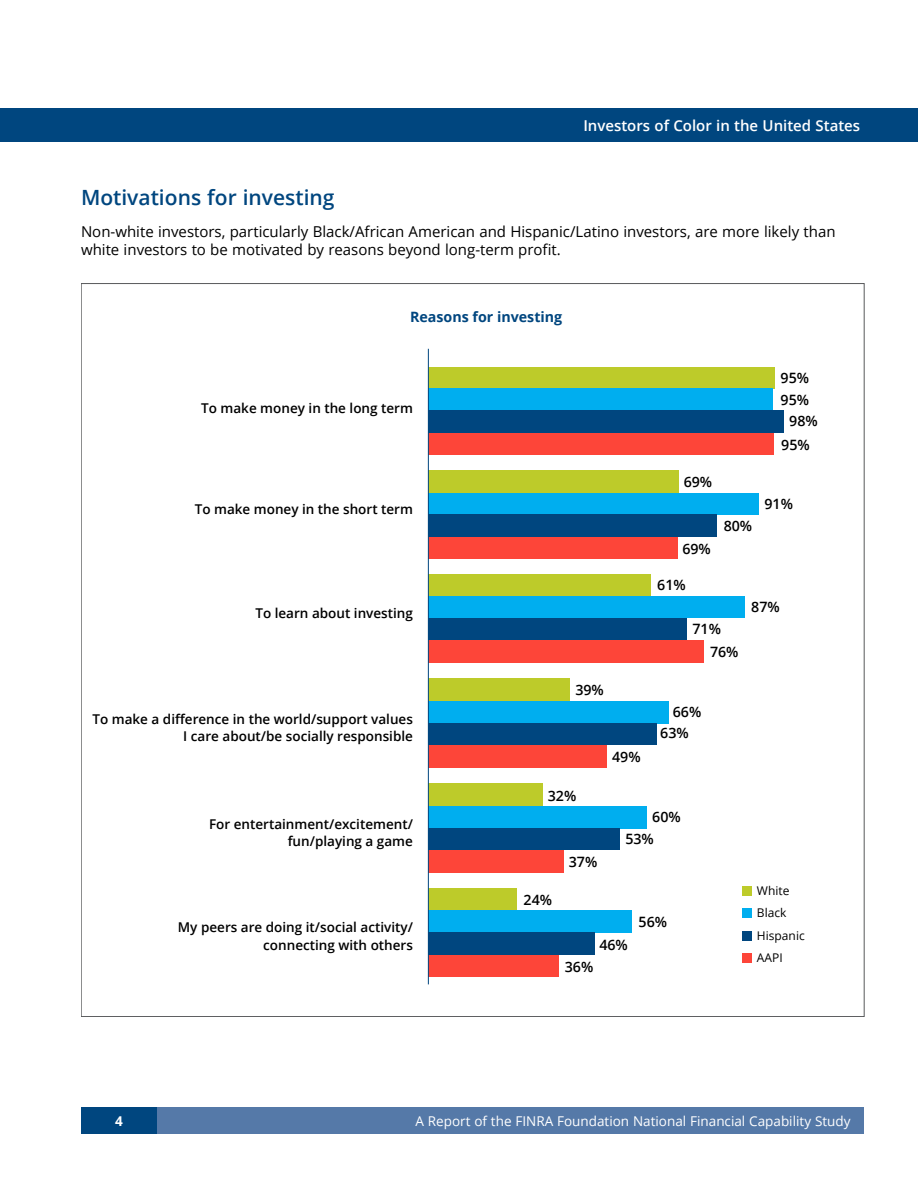
<style>
.page{position:relative;width:918px;height:1188px;background:#fff}
.page>*{position:absolute;margin:0;border:0;box-sizing:border-box;transform-origin:0 0}
.t1{font:600 21px "Open Sans";color:#00467f}
.t2{font:15px/18px "Open Sans";color:#000}
.t3{font:600 15px "Open Sans";color:#fff}
.t4{font:600 14.25px/21.8px "Open Sans";color:#000}
.t5{font:700 14.25px "Open Sans";color:#00467f}
.t6{font:600 13.5px/17.1px "Open Sans";color:#000;text-align:right}
.t7{font:13.5px "Open Sans";color:#fff}
.t8{font:700 13.5px "Open Sans";color:#fff}
.t9{font:12px/22.5px "Open Sans";color:#000}
</style>
<div class="page">
<div style="left:155px;top:1107px;width:709px;height:27px;background:#5579a8"></div>
<div style="left:81px;top:1107px;width:76px;height:27px;background:#00467f"></div>
<div style="left:0;top:108px;width:918px;height:34px;background:#00467f"></div>
<div style="left:428px;top:889px;width:89px;height:21px;background:#bdcb2a"></div>
<div style="left:428px;top:910px;width:204px;height:22px;background:#00aeef"></div>
<div style="left:428px;top:932px;width:167px;height:23px;background:#00467f"></div>
<div style="left:428px;top:955px;width:131px;height:21px;background:#fd4539"></div>
<div style="left:428px;top:784px;width:115px;height:22px;background:#bdcb2a"></div>
<div style="left:428px;top:806px;width:219px;height:23px;background:#00aeef"></div>
<div style="left:428px;top:829px;width:192px;height:21px;background:#00467f"></div>
<div style="left:428px;top:850px;width:136px;height:22px;background:#fd4539"></div>
<div style="left:428px;top:679px;width:142px;height:22px;background:#bdcb2a"></div>
<div style="left:428px;top:701px;width:241px;height:23px;background:#00aeef"></div>
<div style="left:428px;top:724px;width:229px;height:21px;background:#00467f"></div>
<div style="left:428px;top:745px;width:179px;height:23px;background:#fd4539"></div>
<div style="left:428px;top:575px;width:223px;height:22px;background:#bdcb2a"></div>
<div style="left:428px;top:597px;width:317px;height:21px;background:#00aeef"></div>
<div style="left:428px;top:618px;width:259px;height:22px;background:#00467f"></div>
<div style="left:428px;top:640px;width:276px;height:23px;background:#fd4539"></div>
<div style="left:428px;top:470px;width:251px;height:23px;background:#bdcb2a"></div>
<div style="left:428px;top:493px;width:331px;height:21px;background:#00aeef"></div>
<div style="left:428px;top:514px;width:289px;height:23px;background:#00467f"></div>
<div style="left:428px;top:537px;width:250px;height:21px;background:#fd4539"></div>
<div style="left:428px;top:367px;width:347px;height:22px;background:#bdcb2a"></div>
<div style="left:428px;top:388px;width:345px;height:23px;background:#00aeef"></div>
<div style="left:428px;top:411px;width:356px;height:22px;background:#00467f"></div>
<div style="left:428px;top:433px;width:346px;height:21px;background:#fd4539"></div>
<hr style="left:428px;top:349px;width:1px;height:635px;background:#00467f">
<div style="left:742px;top:886px;width:10px;height:10px;background:#bdcb2a"></div>
<div style="left:742px;top:908px;width:10px;height:10px;background:#00aeef"></div>
<div style="left:742px;top:931px;width:10px;height:10px;background:#00467f"></div>
<div style="left:742px;top:953px;width:10px;height:10px;background:#fd4539"></div>
<p class="t3" style="left:583px;top:115px;width:278px">Investors of Color in the United States</p>
<h1 class="t1" style="left:81px;top:183px;width:255px">Motivations for investing</h1>
<p class="t2" style="left:81px;top:222px;width:756px">Non-white investors, particularly Black/African American and Hispanic/Latino investors, are more likely than white investors to be motivated by reasons beyond long-term profit.</p>
<p class="t5" style="left:410px;top:307px;width:154px">Reasons for investing</p>
<p class="t6" style="left:201px;top:399px;width:213px">To make money in the long term</p>
<p class="t6" style="left:195px;top:501px;width:220px">To make money in the short term</p>
<p class="t6" style="left:255px;top:604px;width:159px">To learn about investing</p>
<p class="t6" style="left:92px;top:710px;width:322px">To make a difference in the world/support values<br>I care about/be socially responsible</p>
<p class="t6" style="left:209px;top:815px;width:205px">For entertainment/excitement/ fun/playing a game</p>
<p class="t4" style="left:575px;top:679px;width:30px">39%</p>
<p class="t4" style="left:612px;top:745px;width:30px">49%</p>
<p class="t4" style="left:684px;top:471px;width:30px">69%</p>
<p class="t4" style="left:682px;top:538px;width:30px">69%</p>
<p class="t4" style="left:657px;top:574px;width:30px">61%</p>
<p class="t4" style="left:781px;top:367px;width:30px">95%</p>
<p class="t4" style="left:781px;top:388px;width:30px">95%</p>
<p class="t4" style="left:789px;top:410px;width:30px">98%</p>
<p class="t4" style="left:781px;top:433px;width:30px">95%</p>
<p class="t4" style="left:724px;top:514px;width:30px">80%</p>
<p class="t4" style="left:764px;top:493px;width:30px">91%</p>
<p class="t4" style="left:751px;top:596px;width:30px">87%</p>
<p class="t4" style="left:710px;top:617px;width:30px;line-height:23.2px;text-indent:-18px">71%<br>76%</p>
<p class="t4" style="left:660px;top:700px;width:43px;text-indent:13px">66%<br>63%</p>
<p class="t4" style="left:548px;top:784px;width:30px">32%</p>
<p class="t4" style="left:569px;top:851px;width:30px">37%</p>
<p class="t4" style="left:625px;top:806px;width:57px;text-indent:27px">60%<br>53%</p>
<p class="t6" style="left:178px;top:919px;width:237px">My peers are doing it/social activity/ connecting with others</p>
<p class="t4" style="left:524px;top:889px;width:30px">24%</p>
<p class="t4" style="left:599px;top:934px;width:30px">46%</p>
<p class="t4" style="left:565px;top:955px;width:30px">36%</p>
<p class="t4" style="left:639px;top:910px;width:30px">56%</p>
<p class="t9" style="left:757px;top:879px;width:49px">White<br>Black<br>Hispanic<br>AAPI</p>
<p class="t8" style="left:115px;top:1112px;width:9px">4</p>
<p class="t7" style="left:415px;top:1112px;width:437px">A Report of the FINRA Foundation National Financial Capability Study</p>
</div>
